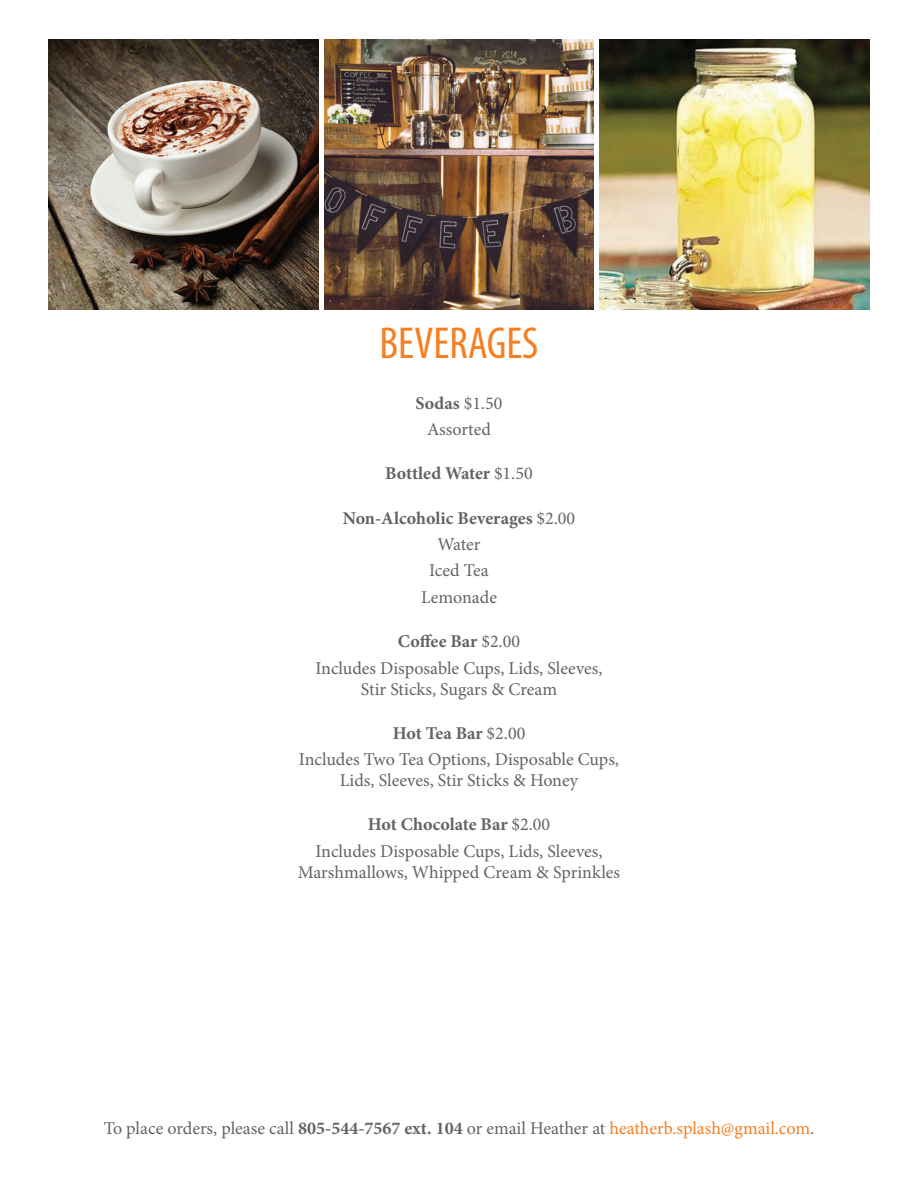
<style>
.page{position:relative;width:918px;height:1188px;background:#fff}
.page>*{position:absolute;margin:0;border:0;box-sizing:border-box;transform-origin:0 0}
.Heading{font:condensed 45px "Myriad Pro";color:#f57f21}
.Description{font:18px/21px "Minion Pro";color:#636366;text-align:center}
.Dish{font:700 18px "Minion Pro";color:#636366}
.s1{font-weight:400}
.s2{font-weight:700}
.s3{color:#f57f21}
</style>
<div class="page">
<img style="left:48px;top:40px;width:270px;height:270px">
<img style="left:324px;top:40px;width:270px;height:270px">
<img style="left:599px;top:40px;width:270px;height:270px">
<p class="Heading" style="left:379px;top:316px;width:161px">BEVERAGES</p>
<p class="Dish" style="left:416px;top:390px;width:88px">Sodas <span class="s1">$1.50</span></p>
<p class="Description" style="left:427px;top:419px;width:65px">Assorted</p>
<p class="Dish" style="left:385px;top:461px;width:149px">Bottled Water <span class="s1">$1.50</span></p>
<p class="Dish" style="left:343px;top:505px;width:234px">Non-Alcoholic Beverages <span class="s1">$2.00</span></p>
<p class="Description" style="left:438px;top:534px;width:44px">Water</p>
<p class="Description" style="left:429px;top:560px;width:61px">Iced Tea</p>
<p class="Description" style="left:421px;top:587px;width:77px">Lemonade</p>
<p class="Dish" style="left:398px;top:629px;width:124px">Coffee Bar <span class="s1">$2.00</span></p>
<p class="Description" style="left:315px;top:657px;width:289px">Includes Disposable Cups, Lids, Sleeves,<br>Stir Sticks, Sugars &amp; Cream</p>
<p class="Dish" style="left:393px;top:720px;width:134px">Hot Tea Bar <span class="s1">$2.00</span></p>
<p class="Description" style="left:299px;top:749px;width:322px">Includes Two Tea Options, Disposable Cups,<br>Lids, Sleeves, Stir Sticks &amp; Honey</p>
<p class="Dish" style="left:368px;top:812px;width:184px">Hot Chocolate Bar <span class="s1">$2.00</span></p>
<p class="Description" style="left:298px;top:841px;width:324px">Includes Disposable Cups, Lids, Sleeves,<br>Marshmallows, Whipped Cream &amp; Sprinkles</p>
<p class="Description" style="left:104px;top:1117px;width:712px">To place orders, please call <span class="s2">805-544-7567 ext. 104</span> or email Heather at <span class="s3">heatherb.splash@gmail.com</span>.</p>
</div>
